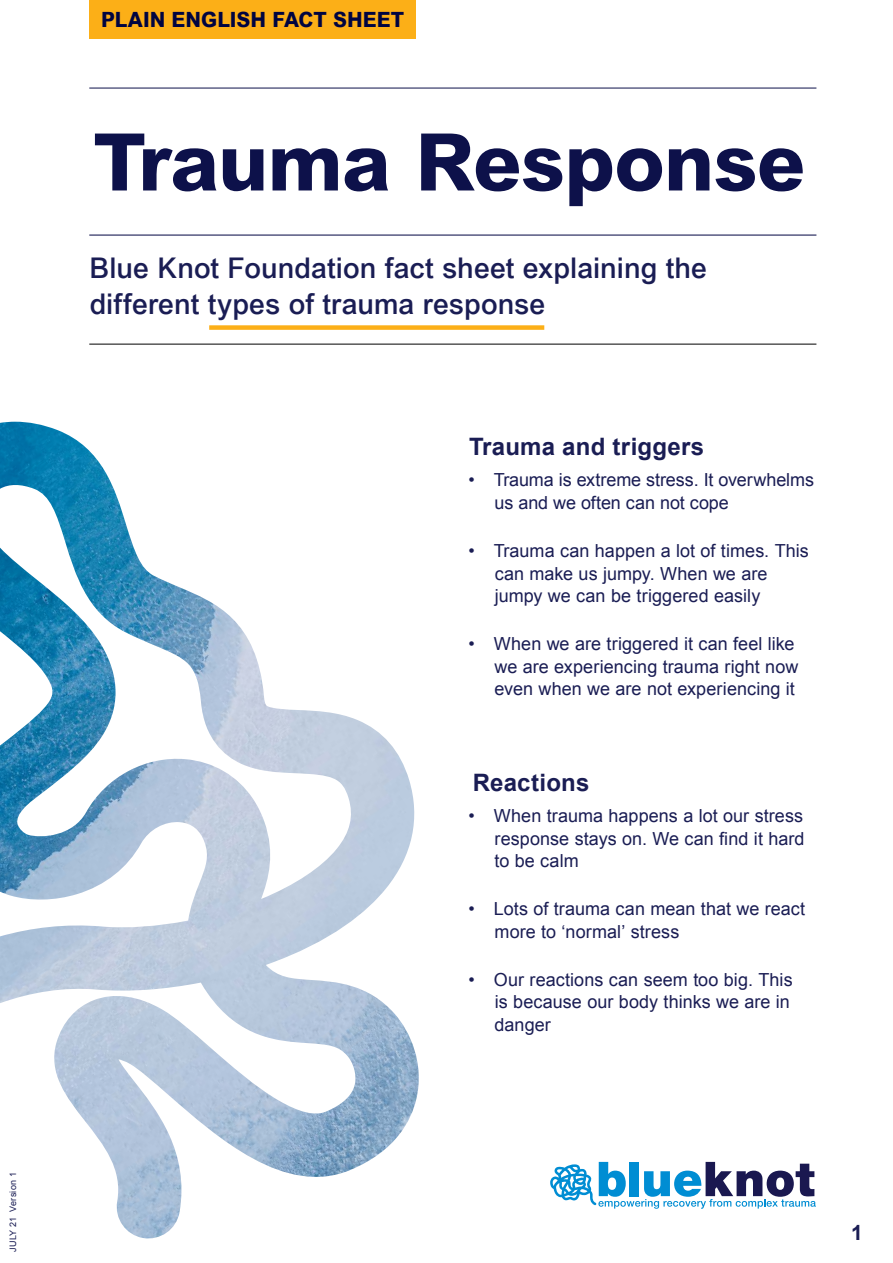
<style>
.page{position:relative;width:893px;height:1263px;background:#fff}
.page>*{position:absolute;margin:0;border:0;box-sizing:border-box;transform-origin:0 0}
.t1{font:800 79.5px "Arial";letter-spacing:-.015em;color:#0d114a}
.t2{font:500 28.5px/36px "Arial";letter-spacing:.005em;color:#1a1d54}
.t3{font:700 24px "Arial";letter-spacing:.01em;color:#1a1d54}
.t4{font:800 21px "Arial";color:#000441;scale:.96 1}
.t5{font:700 21px "Arial";color:#1a1d54}
.t6{font:18px/22.5px "Arial";letter-spacing:.005em;color:#1a1d54}
.t7{font:9px "Arial";letter-spacing:.03em;color:#1a1d54}
</style>
<div class="page">
<img style="left:0;top:422px;width:419px;height:817px">
<hr style="left:89px;top:235px;width:727px;height:1px;background:#000441">
<hr style="left:89px;top:344px;width:727px;height:1px;background:#000">
<hr style="left:89px;top:88px;width:727px;height:1px;background:#0d114a">
<div style="left:209px;top:325px;width:335px;height:5px;background:#fcaf17"></div>
<div style="left:89px;top:0;width:327px;height:38px;background:#fcaf17"></div>
<svg style="left:550px;top:1162px;width:266px;height:47px"></svg>
<p class="t7" style="left:7px;top:1252px;width:81px;rotate:-90deg">JULY 21 Version 1</p>
<p class="t4" style="left:101px;top:7px;width:317px">PLAIN ENGLISH FACT SHEET</p>
<h1 class="t1" style="left:93px;top:114px;width:714px">Trauma Response</h1>
<h2 class="t2" style="left:89px;top:250px;width:619px">Blue Knot Foundation fact sheet explaining the different types of trauma response</h2>
<h3 class="t3" style="left:469px;top:431px;width:236px">Trauma and triggers</h3>
<p class="t6" style="left:495px;top:469px;width:321px;text-indent:-26px">• Trauma is extreme stress. It overwhelms us and we often can not cope</p>
<p class="t6" style="left:495px;top:540px;width:316px;text-indent:-26px">• Trauma can happen a lot of times. This can make us jumpy. When we are jumpy we can be triggered easily</p>
<p class="t6" style="left:494px;top:633px;width:305px;text-indent:-26px">• When we are triggered it can feel like we are experiencing trauma right now even when we are not experiencing it</p>
<h3 class="t3" style="left:473px;top:767px;width:118px">Reactions</h3>
<p class="t6" style="left:494px;top:805px;width:312px;text-align:justify;text-indent:-26px">• When trauma happens a lot our stress response stays on. We can find it hard to be calm</p>
<p class="t6" style="left:495px;top:898px;width:312px;text-indent:-26px">• Lots of trauma can mean that we react more to ‘normal’ stress</p>
<p class="t6" style="left:495px;top:968px;width:300px;text-indent:-26px">• Our reactions can seem too big. This is because our body thinks we are in danger</p>
<p class="t5" style="left:851px;top:1218px;width:13px">1</p>
</div>
